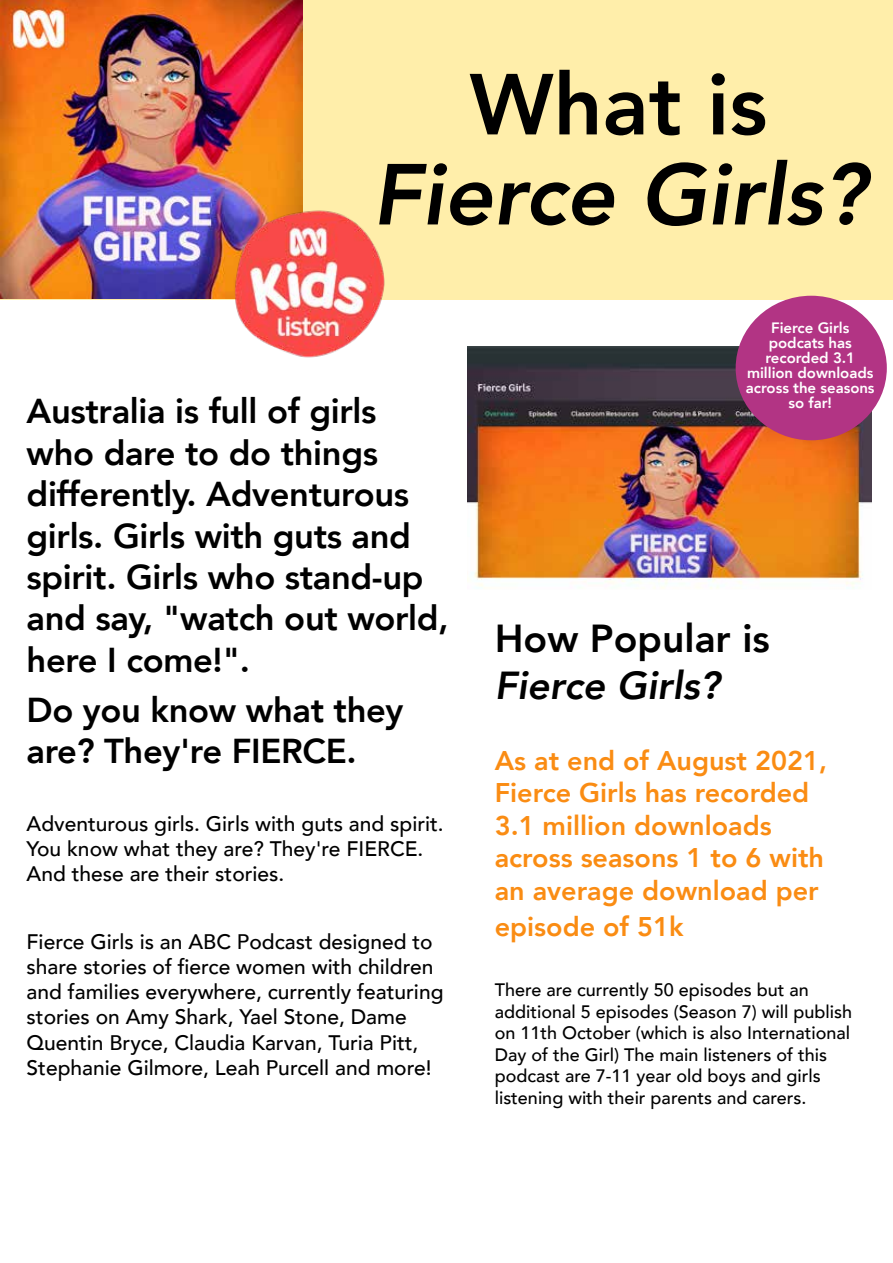
<style>
.page{position:relative;width:893px;height:1263px;background:#fff}
.page>*{position:absolute;margin:0;border:0;box-sizing:border-box;transform-origin:0 0}
.t1{font:italic 800 85.5px "Avenir";color:#000}
.t2{font:800 85.5px "Avenir";color:#000}
.t3{font:800 39px "Avenir";color:#000}
.t4{font:italic 800 39px "Avenir";color:#000}
.t5{font:800 34.5px/41.4px "Avenir";letter-spacing:-.01em;color:#000}
.t6{font:800 27px/32.4px "Avenir";color:#fa8c13}
.t7{font:500 21px/25.2px "Avenir";color:#000}
.t8{font:500 18px/21.6px "Avenir";color:#000}
.t9{font:800 15px/15px "Avenir";letter-spacing:-.005em;color:#fff;text-align:center}
</style>
<div class="page">
<div style="left:0;top:0;width:893px;height:300px;background:#fea"></div>
<img style="left:1px;top:0;width:301px;height:299px">
<img style="left:468px;top:347px;width:404px;height:242px">
<div style="left:736px;top:296px;width:151px;height:144px;background:#b23484;border-radius:50%"></div>
<img style="left:234px;top:207px;width:151px;height:151px">
<h1 class="t2" style="left:470px;top:38px;width:299px">What is</h1>
<h1 class="t1" style="left:372px;top:144px;width:496px">Fierce Girls?</h1>
<h3 class="t5" style="left:27px;top:391px;width:423px">Australia is full of girls who dare to do things differently. Adventurous girls. Girls with guts and spirit. Girls who stand-up and say, "watch out world, here I come!".</h3>
<h3 class="t5" style="left:27px;top:689px;width:378px">Do you know what they are? They're FIERCE.</h3>
<p class="t7" style="left:27px;top:809px;width:419px">Adventurous girls. Girls with guts and spirit.<br>You know what they are? They're FIERCE.<br>And these are their stories.</p>
<p class="t7" style="left:27px;top:928px;width:418px">Fierce Girls is an ABC Podcast designed to share stories of fierce women with children and families everywhere, currently featuring stories on Amy Shark, Yael Stone, Dame Quentin Bryce, Claudia Karvan, Turia Pitt, Stephanie Gilmore, Leah Purcell and more!</p>
<p class="t9" style="left:746px;top:320px;width:130px">Fierce Girls podcats has recorded 3.1 million downloads across the seasons so far!</p>
<h2 class="t3" style="left:495px;top:608px;width:277px">How Popular is</h2>
<h2 class="t4" style="left:495px;top:662px;width:227px">Fierce Girls?</h2>
<p class="t6" style="left:495px;top:744px;width:334px">As at end of August 2021,<br>Fierce Girls has recorded<br>3.1 million downloads across seasons 1 to 6 with an average download per</p>
<p class="t6" style="left:495px;top:910px;width:190px">episode of 51k</p>
<p class="t8" style="left:495px;top:978px;width:359px">There are currently 50 episodes but an additional 5 episodes (Season 7) will publish on 11th October (which is also International Day of the Girl) The main listeners of this podcast are 7-11 year old boys and girls listening with their parents and carers.</p>
</div>
